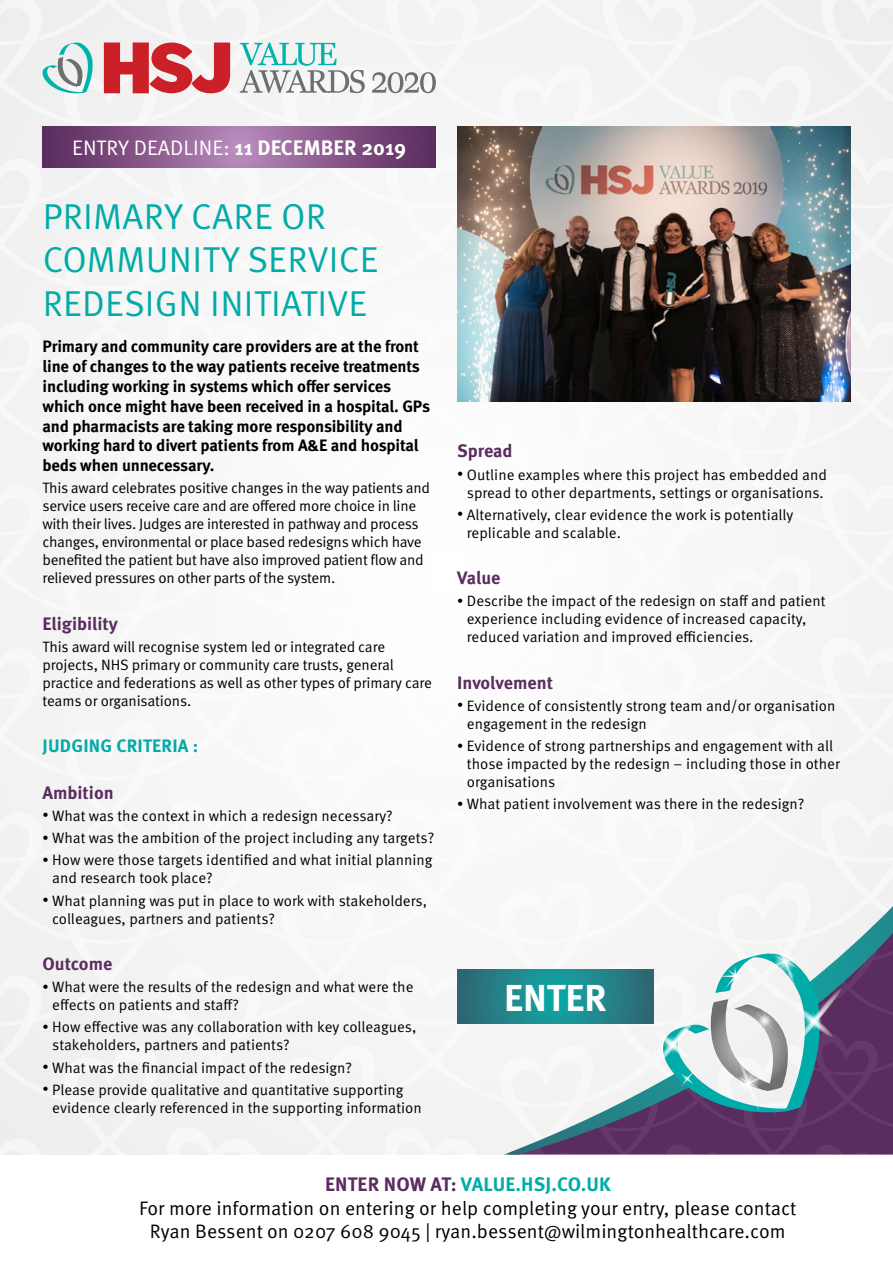
<style>
.page{position:relative;width:893px;height:1263px;background:#fff}
.page>*{position:absolute;margin:0;border:0;box-sizing:border-box;transform-origin:0 0}
.t1{font:700 37.5px "Meta Pro";color:#fff}
.t2{font:36px/43.2px "Meta Pro Norm";letter-spacing:.01em;color:#00aba8}
.t3{font:21px "Meta Pro Norm";color:#fff}
.t4{font:19.5px/23.4px "Meta Pro Norm";color:#000;text-align:center}
.t5{font:700 19.5px "Meta Pro";letter-spacing:.01em;color:#00aba8}
.t6{font:700 18px "Meta Pro";color:#5a2c5f}
.t7{font:700 18px "Meta Pro";letter-spacing:.01em;color:#00aba8}
.t8{font:700 16.5px/19.8px "Meta Pro";letter-spacing:-.01em;color:#000}
.t9{font:15px/18px "Meta Pro Norm";letter-spacing:-.005em;color:#000}
.s1{font-family:"Meta Pro";font-weight:700}
.s2{font-size:12px}
.s3{color:#5a2c5f}
</style>
<div class="page">
<div style="left:0;top:617px;width:77px;height:20px;background:#f3f3f3"></div>
<div style="left:0;top:637px;width:91px;height:81px;background:#f4f4f4"></div>
<div style="left:0;top:718px;width:119px;height:82px;background:#f3f3f3"></div>
<div style="left:0;top:800px;width:164px;height:82px;background:#f3f3f3"></div>
<div style="left:0;top:882px;width:189px;height:37px;background:#f3f3f3"></div>
<div style="left:817px;top:617px;width:76px;height:20px;background:#f3f3f3"></div>
<div style="left:803px;top:637px;width:90px;height:81px;background:#f4f4f4"></div>
<div style="left:778px;top:718px;width:115px;height:82px;background:#f3f3f3"></div>
<div style="left:730px;top:800px;width:163px;height:82px;background:#f4f4f4"></div>
<div style="left:713px;top:882px;width:180px;height:24px;background:#f4f4f4"></div>
<div style="left:0;top:93px;width:446px;height:54px;background:#f3f3f3"></div>
<div style="left:0;top:147px;width:241px;height:81px;background:#f3f3f3"></div>
<div style="left:0;top:228px;width:188px;height:82px;background:#f4f4f4"></div>
<div style="left:0;top:310px;width:135px;height:82px;background:#f4f4f4"></div>
<div style="left:0;top:392px;width:101px;height:81px;background:#f3f3f3"></div>
<div style="left:0;top:473px;width:81px;height:144px;background:#f4f4f4"></div>
<div style="left:446px;top:93px;width:447px;height:54px;background:#f4f4f4"></div>
<div style="left:850px;top:147px;width:43px;height:81px;background:#f0f0f0"></div>
<div style="left:850px;top:228px;width:43px;height:82px;background:#f1f1f1"></div>
<div style="left:850px;top:310px;width:43px;height:82px;background:#f2f2f2"></div>
<svg style="left:457px;top:392px;width:436px;height:81px"></svg>
<div style="left:813px;top:473px;width:80px;height:144px;background:#f4f4f4"></div>
<svg style="left:0;top:0;width:893px;height:93px"></svg>
<div style="left:702px;top:906px;width:191px;height:13px;background:#f3f3f3"></div>
<svg style="left:0;top:919px;width:893px;height:235px"></svg>
<svg style="left:43px;top:126px;width:393px;height:42px;background:#88588a"></svg>
<svg style="left:457px;top:969px;width:197px;height:54px;background:#218489"></svg>
<img style="left:457px;top:126px;width:393px;height:275px">
<h3 class="t3" style="left:72px;top:132px;width:336px">ENTRY DEADLINE: <span class="s1">11 DECEMBER 2019</span></h3>
<h2 class="t2" style="left:43px;top:193px;width:337px">PRIMARY CARE OR<br>COMMUNITY SERVICE<br>REDESIGN INITIATIVE</h2>
<p class="t8" style="left:43px;top:336px;width:389px">Primary and community care providers are at the front line of changes to the way patients receive treatments including working in systems which offer services which once might have been received in a hospital. GPs and pharmacists are taking more responsibility and working hard to divert patients from A&amp;E and hospital beds when unnecessary.</p>
<p class="t9" style="left:43px;top:478px;width:389px">This award celebrates positive changes in the way patients and service users receive care and are offered more choice in line with their lives. Judges are interested in pathway and process changes, environmental or place based redesigns which have benefited the patient but have also improved patient flow and relieved pressures on other parts of the system.</p>
<p class="t6" style="left:43px;top:609px;width:77px">Eligibility</p>
<p class="t9" style="left:43px;top:637px;width:391px">This award will recognise system led or integrated care projects, NHS primary or community care trusts, general practice and federations as well as other types of primary care teams or organisations.</p>
<p class="t7" style="left:43px;top:732px;width:157px">JUDGING CRITERIA :</p>
<p class="t6" style="left:43px;top:778px;width:73px">Ambition</p>
<p class="t9" style="left:43px;top:806px;width:352px"><span class="s2">•</span> What was the context in which a redesign necessary?</p>
<p class="t9" style="left:43px;top:828px;width:393px"><span class="s2">•</span> What was the ambition of the project including any targets?</p>
<p class="t9" style="left:52px;top:850px;width:382px;text-indent:-10px"><span class="s2">•</span> How were those targets identified and what initial planning and research took place?</p>
<p class="t9" style="left:52px;top:890px;width:376px;text-indent:-10px"><span class="s2">•</span> What planning was put in place to work with stakeholders, colleagues, partners and patients?</p>
<p class="t6" style="left:43px;top:950px;width:71px">Outcome</p>
<p class="t9" style="left:52px;top:977px;width:363px;text-indent:-10px"><span class="s2">•</span> What were the results of the redesign and what were the effects on patients and staff?</p>
<p class="t9" style="left:52px;top:1017px;width:366px;text-indent:-10px"><span class="s2">•</span> How effective was any collaboration with key colleagues, stakeholders, partners and patients?</p>
<p class="t9" style="left:43px;top:1057px;width:311px"><span class="s2">•</span> What was the financial impact of the redesign?</p>
<p class="t9" style="left:52px;top:1080px;width:371px;text-indent:-10px"><span class="s2">•</span> Please provide qualitative and quantitative supporting evidence clearly referenced in the supporting information</p>
<p class="t6" style="left:457px;top:437px;width:57px">Spread</p>
<p class="t9" style="left:457px;top:464px;width:371px;text-align:center"><span class="s2">•</span> Outline examples where this project has embedded and spread to other departments, settings or organisations.</p>
<p class="t9" style="left:467px;top:505px;width:328px;text-indent:-10px"><span class="s2">•</span> Alternatively, clear evidence the work is potentially replicable and scalable.</p>
<p class="t6" style="left:457px;top:564px;width:45px">Value</p>
<p class="t9" style="left:467px;top:591px;width:360px;text-indent:-10px"><span class="s2">•</span> Describe the impact of the redesign on staff and patient experience including evidence of increased capacity, reduced variation and improved efficiencies.</p>
<p class="t6" style="left:457px;top:668px;width:98px">Involvement</p>
<p class="t9" style="left:467px;top:696px;width:370px;text-indent:-10px"><span class="s2">•</span> Evidence of consistently strong team and/or organisation engagement in the redesign</p>
<p class="t9" style="left:467px;top:736px;width:375px;text-indent:-10px"><span class="s2">•</span> Evidence of strong partnerships and engagement with all those impacted by the redesign – including those in other organisations</p>
<p class="t9" style="left:457px;top:794px;width:349px"><span class="s2">•</span> What patient involvement was there in the redesign?</p>
<h1 class="t1" style="left:504px;top:968px;width:104px">ENTER</h1>
<h3 class="t5" style="left:325px;top:1169px;width:287px"><span class="s3">ENTER NOW AT:</span> VALUE.HSJ.CO.UK</h3>
<h3 class="t4" style="left:139px;top:1195px;width:659px">For more information on entering or help completing your entry, please contact<br>Ryan Bessent on 0207 608 9045 | ryan.bessent@wilmingtonhealthcare.com</h3>
</div>
